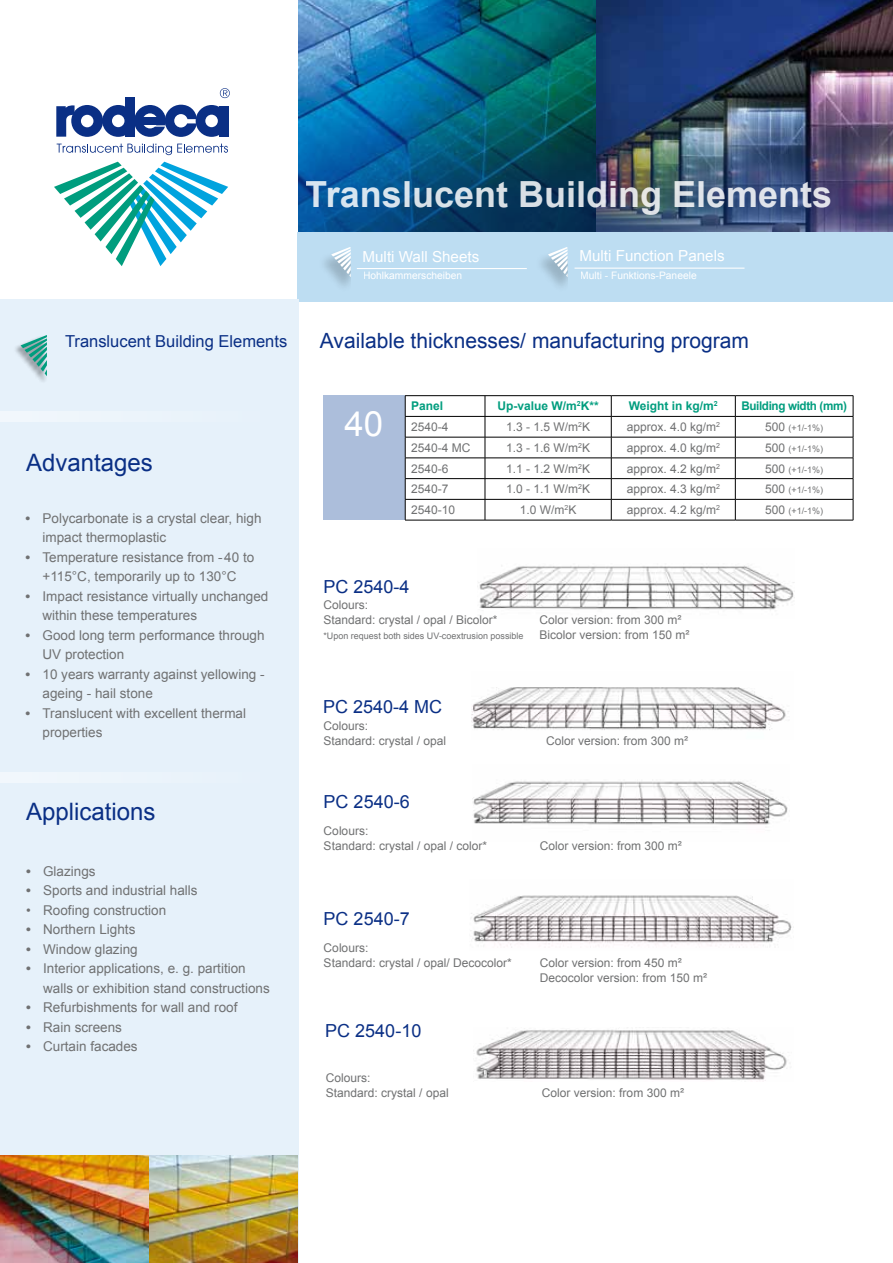
<style>
.page{position:relative;width:893px;height:1263px;background:#fff}
.page>*{position:absolute;margin:0;border:0;box-sizing:border-box;transform-origin:0 0}
.t1{font:700 36px "Arial";color:#fff}
.t2{font:34.8px "Arial";color:#fff}
.t3{font:24px "Arial";color:#0a2f85}
.t4{font:21px "Arial";color:#0a2f85}
.t5{font:18px "Arial";color:#0a2f85}
.t6{font:16.5px "Arial";color:#0a2f85}
.t7{font:15.15px "Arial";color:#fff}
.t8{font:13.5px/19.5px "Arial";color:#707172}
.t9{font:12px/15px "Arial";color:#707172}
.t10{font:700 12px "Arial";color:#009d7e}
.t11{font:700 12px "Arial";letter-spacing:-.03em;color:#009d7e}
.t12{font:10.2px "Arial";color:#fff}
.t13{font:9px "Arial";color:#707172}
.s1{font-weight:700}
.s2{font-size:12px}
</style>
<div class="page">
<img style="left:298px;top:0;width:595px;height:83px">
<div style="left:298px;top:232px;width:595px;height:69px;background:#bdddf2"></div>
<div style="left:0;top:300px;width:298px;height:963px;background:#e6f1fa"></div>
<div style="left:126px;top:97px;width:9px;height:40px;background:#0a2f85"></div>
<svg style="left:56px;top:105px;width:172px;height:32px"></svg>
<svg style="left:54px;top:162px;width:174px;height:104px"></svg>
<svg style="left:220px;top:88px;width:10px;height:10px"></svg>
<svg style="left:57px;top:144px;width:171px;height:11px"></svg>
<hr style="left:357px;top:268px;width:170px;height:1px;background:#fff">
<hr style="left:574px;top:268px;width:170px;height:1px;background:#fff">
<img style="left:0;top:1156px;width:298px;height:107px">
<img style="left:298px;top:83px;width:595px;height:149px">
<div style="left:0;top:411px;width:298px;height:11px;background:#ebf4fb"></div>
<div style="left:536px;top:248px;width:32px;height:45px;background:#000;opacity:.29"></div>
<svg style="left:548px;top:247px;width:20px;height:30px"></svg>
<div style="left:319px;top:248px;width:32px;height:45px;background:#000;opacity:.29"></div>
<svg style="left:331px;top:247px;width:20px;height:30px"></svg>
<div style="left:13px;top:335px;width:35px;height:49px;background:#000;opacity:.5"></div>
<svg style="left:21px;top:335px;width:26px;height:41px"></svg>
<div style="left:323px;top:395px;width:82px;height:125px;background:#acbedb"></div>
<svg style="left:406px;top:396px;width:447px;height:124px"></svg>
<hr style="left:405px;top:499px;width:80px;height:1px;background:#000">
<hr style="left:485px;top:499px;width:126px;height:1px;background:#000">
<hr style="left:405px;top:520px;width:80px;height:1px;background:#000">
<hr style="left:485px;top:520px;width:126px;height:1px;background:#000">
<hr style="left:611px;top:395px;width:124px;height:1px;background:#000">
<hr style="left:611px;top:416px;width:124px;height:1px;background:#000">
<hr style="left:611px;top:437px;width:124px;height:1px;background:#000">
<hr style="left:611px;top:458px;width:124px;height:1px;background:#000">
<hr style="left:611px;top:478px;width:124px;height:1px;background:#000">
<hr style="left:611px;top:499px;width:124px;height:1px;background:#000">
<hr style="left:611px;top:520px;width:124px;height:1px;background:#000">
<hr style="left:735px;top:395px;width:118px;height:1px;background:#000">
<hr style="left:735px;top:416px;width:118px;height:1px;background:#000">
<hr style="left:735px;top:437px;width:118px;height:1px;background:#000">
<hr style="left:735px;top:458px;width:118px;height:1px;background:#000">
<hr style="left:735px;top:478px;width:118px;height:1px;background:#000">
<hr style="left:735px;top:499px;width:118px;height:1px;background:#000">
<svg style="left:735px;top:396px;width:1px;height:124px"></svg>
<svg style="left:853px;top:396px;width:1px;height:124px"></svg>
<hr style="left:735px;top:520px;width:118px;height:1px;background:#000">
<hr style="left:405px;top:395px;width:80px;height:1px;background:#000">
<svg style="left:405px;top:396px;width:1px;height:124px"></svg>
<hr style="left:485px;top:395px;width:126px;height:1px;background:#000">
<svg style="left:485px;top:396px;width:1px;height:124px"></svg>
<svg style="left:611px;top:396px;width:1px;height:124px"></svg>
<hr style="left:405px;top:416px;width:80px;height:1px;background:#000">
<hr style="left:485px;top:416px;width:126px;height:1px;background:#000">
<hr style="left:405px;top:437px;width:80px;height:1px;background:#000">
<hr style="left:485px;top:437px;width:126px;height:1px;background:#000">
<hr style="left:405px;top:458px;width:80px;height:1px;background:#000">
<hr style="left:485px;top:458px;width:126px;height:1px;background:#000">
<hr style="left:405px;top:478px;width:80px;height:1px;background:#000">
<hr style="left:485px;top:478px;width:126px;height:1px;background:#000">
<img style="left:477px;top:565px;width:318px;height:45px">
<img style="left:472px;top:687px;width:317px;height:43px">
<img style="left:472px;top:781px;width:316px;height:44px">
<img style="left:470px;top:895px;width:322px;height:53px">
<img style="left:476px;top:1030px;width:311px;height:51px">
<div style="left:0;top:772px;width:298px;height:11px;background:#ebf4fb"></div>
<h1 class="t1" style="left:306px;top:171px;width:528px">Translucent Building Elements</h1>
<p class="t7" style="left:363px;top:247px;width:118px">Multi Wall Sheets</p>
<p class="t12" style="left:363px;top:269px;width:101px">Hohlkammerscheiben</p>
<p class="t7" style="left:579px;top:245px;width:147px">Multi Function Panels</p>
<p class="t12" style="left:580px;top:268px;width:118px">Multi - Funktions-Paneele</p>
<p class="t6" style="left:65px;top:330px;width:224px">Translucent Building Elements</p>
<h3 class="t3" style="left:26px;top:447px;width:128px">Advantages</h3>
<p class="t8" style="left:43px;top:508px;width:221px;text-indent:-17px"><span class="s1">•</span> Polycarbonate is a crystal clear, high impact thermoplastic</p>
<p class="t8" style="left:26px;top:547px;width:230px;text-align:center"><span class="s1">•</span> Temperature resistance from -40 to +115°C, temporarily up to 130°C</p>
<p class="t8" style="left:43px;top:586px;width:227px;text-indent:-17px"><span class="s1">•</span> Impact resistance virtually unchanged within these temperatures</p>
<p class="t8" style="left:43px;top:625px;width:224px;text-indent:-17px"><span class="s1">•</span> Good long term performance through<br>UV protection</p>
<p class="t8" style="left:43px;top:664px;width:224px;text-indent:-17px"><span class="s1">•</span> 10 years warranty against yellowing - ageing - hail stone</p>
<p class="t8" style="left:43px;top:703px;width:205px;text-indent:-17px"><span class="s1">•</span> Translucent with excellent thermal properties</p>
<h3 class="t3" style="left:26px;top:796px;width:131px">Applications</h3>
<p class="t8" style="left:26px;top:861px;width:71px"><span class="s1">•</span> Glazings</p>
<p class="t8" style="left:26px;top:881px;width:173px"><span class="s1">•</span> Sports and industrial halls</p>
<p class="t8" style="left:26px;top:900px;width:142px">• Roofing construction</p>
<p class="t8" style="left:26px;top:920px;width:111px"><span class="s1">•</span> Northern Lights</p>
<p class="t8" style="left:26px;top:939px;width:113px"><span class="s1">•</span> Window glazing</p>
<p class="t8" style="left:43px;top:959px;width:228px;text-indent:-17px"><span class="s1">•</span> Interior applications, e. g. partition walls or exhibition stand constructions</p>
<p class="t8" style="left:26px;top:998px;width:213px"><span class="s1">•</span> Refurbishments for wall and roof</p>
<p class="t8" style="left:26px;top:1017px;width:97px"><span class="s1">•</span> Rain screens</p>
<p class="t8" style="left:26px;top:1037px;width:113px"><span class="s1">•</span> Curtain facades</p>
<h3 class="t4" style="left:320px;top:327px;width:431px">Available thicknesses/ manufacturing program</h3>
<h2 class="t2" style="left:344px;top:401px;width:40px">40</h2>
<p class="t10" style="left:411px;top:398px;width:34px">Panel</p>
<p class="t10" style="left:497px;top:398px;width:103px">Up-value W/m<sup>2</sup>K**</p>
<p class="t10" style="left:629px;top:398px;width:91px">Weight in kg/m<sup>2</sup></p>
<p class="t11" style="left:741px;top:398px;width:107px">Building width (mm)</p>
<p class="t9" style="left:411px;top:420px;width:39px">2540-4</p>
<p class="t9" style="left:506px;top:420px;width:85px">1.3 - 1.5 W/m<sup>2</sup>K</p>
<p class="t9" style="left:627px;top:420px;width:95px">approx. 4.0 kg/m<sup>2</sup></p>
<p class="t13" style="left:765px;top:422px;width:60px"><span class="s2">500</span> (+1/-1%)</p>
<p class="t9" style="left:411px;top:440px;width:61px">2540-4 MC</p>
<p class="t9" style="left:506px;top:440px;width:85px">1.3 - 1.6 W/m<sup>2</sup>K</p>
<p class="t9" style="left:627px;top:440px;width:95px">approx. 4.0 kg/m<sup>2</sup></p>
<p class="t13" style="left:765px;top:443px;width:60px"><span class="s2">500</span> (+1/-1%)</p>
<p class="t9" style="left:411px;top:461px;width:39px">2540-6</p>
<p class="t9" style="left:506px;top:461px;width:85px">1.1 - 1.2 W/m<sup>2</sup>K</p>
<p class="t9" style="left:627px;top:461px;width:95px">approx. 4.2 kg/m<sup>2</sup></p>
<p class="t13" style="left:765px;top:464px;width:60px"><span class="s2">500</span> (+1/-1%)</p>
<p class="t9" style="left:411px;top:482px;width:39px">2540-7</p>
<p class="t9" style="left:506px;top:482px;width:85px">1.0 - 1.1 W/m<sup>2</sup>K</p>
<p class="t9" style="left:627px;top:482px;width:95px">approx. 4.3 kg/m<sup>2</sup></p>
<p class="t13" style="left:765px;top:484px;width:60px"><span class="s2">500</span> (+1/-1%)</p>
<p class="t9" style="left:411px;top:502px;width:46px">2540-10</p>
<p class="t9" style="left:520px;top:502px;width:58px">1.0 W/m<sup>2</sup>K</p>
<p class="t9" style="left:627px;top:502px;width:95px">approx. 4.2 kg/m<sup>2</sup></p>
<p class="t13" style="left:765px;top:505px;width:60px"><span class="s2">500</span> (+1/-1%)</p>
<h3 class="t5" style="left:323px;top:575px;width:88px">PC 2540-4</h3>
<p class="t9" style="left:323px;top:598px;width:176px">Colours:<br>Standard: crystal / opal / Bicolor*</p>
<p class="t9" style="left:539px;top:613px;width:144px">Color version: from 300 m²</p>
<p class="t13" style="left:323px;top:630px;width:202px">*Upon request both sides UV-coextrusion possible</p>
<p class="t9" style="left:539px;top:628px;width:152px">Bicolor version: from 150 m²</p>
<h3 class="t5" style="left:323px;top:695px;width:121px">PC 2540-4 MC</h3>
<p class="t9" style="left:323px;top:718px;width:124px">Colours:<br>Standard: crystal / opal</p>
<h3 class="t5" style="left:324px;top:789px;width:88px">PC 2540-6</h3>
<p class="t9" style="left:324px;top:824px;width:165px">Colours:<br>Standard: crystal / opal / color*</p>
<h3 class="t5" style="left:324px;top:906px;width:88px">PC 2540-7</h3>
<p class="t9" style="left:324px;top:941px;width:190px">Colours:<br>Standard: crystal / opal/ Decocolor*</p>
<h3 class="t5" style="left:325px;top:1019px;width:98px">PC 2540-10</h3>
<p class="t9" style="left:326px;top:1070px;width:124px">Colours:<br>Standard: crystal / opal</p>
<p class="t9" style="left:546px;top:733px;width:144px">Color version: from 300 m²</p>
<p class="t9" style="left:540px;top:839px;width:144px">Color version: from 300 m²</p>
<p class="t9" style="left:540px;top:956px;width:169px">Color version: from 450 m²<br>Decocolor version: from 150 m²</p>
<p class="t9" style="left:542px;top:1085px;width:144px">Color version: from 300 m²</p>
</div>
